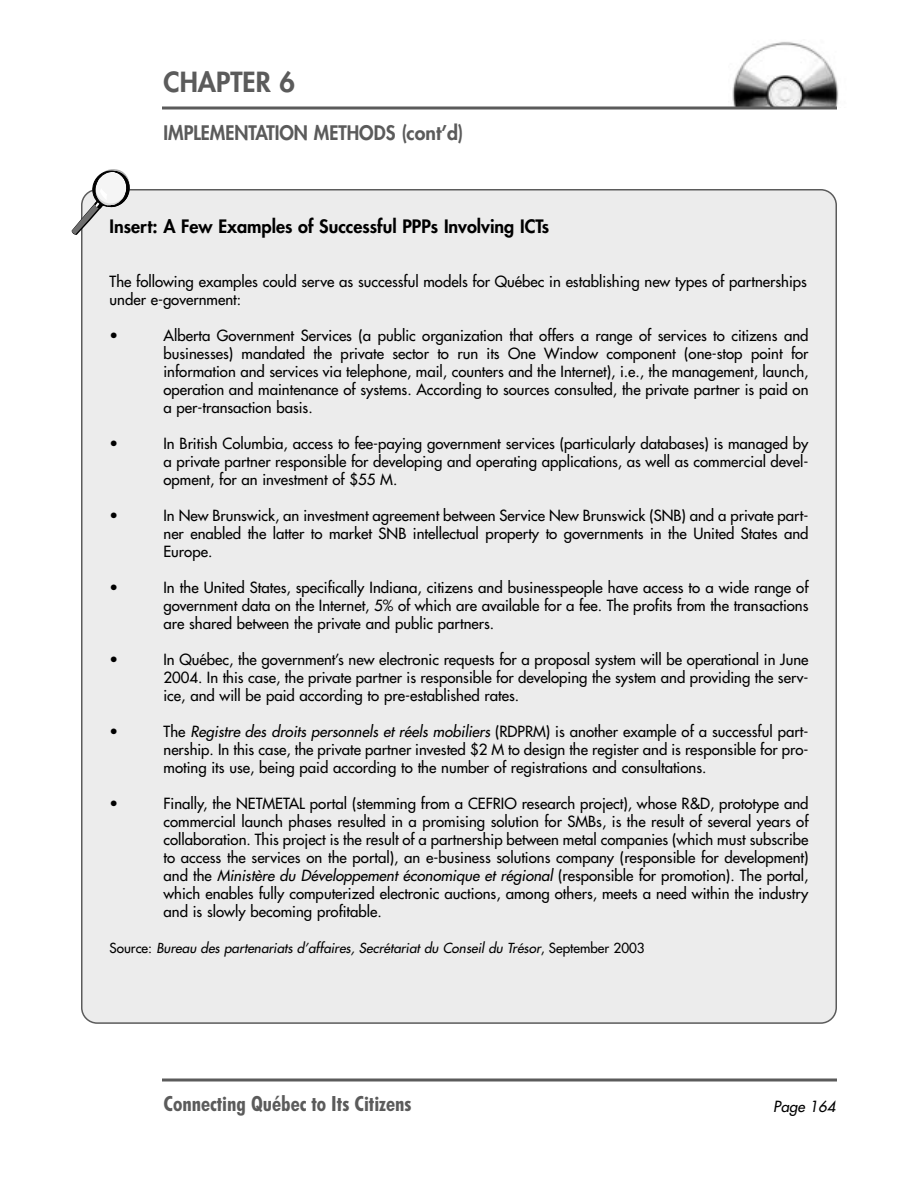
<style>
.page{position:relative;width:918px;height:1188px;background:#fff}
.page>*{position:absolute;margin:0;border:0;box-sizing:border-box;transform-origin:0 0}
.t1{font:800 27px "Futura";color:#5b5b5b}
.t2{font:700 condensed 21px "Futura BT";color:#5b5b5b}
.t3{font:800 19.5px "Futura";color:#5b5b5b;scale:.95 1}
.t4{font:800 18px "Futura";color:#000}
.t5{font:15px/18px "Futura";color:#000;text-align:justify}
.t6{font:italic 15px "Futura";color:#000}
.t7{font:italic 13.5px "Futura";color:#000}
.s1{font-style:italic}
.s2{font-style:normal}
</style>
<div class="page">
<img style="left:732px;top:41px;width:107px;height:65px">
<svg style="left:162px;top:106px;width:675px;height:4px;background:#818181"></svg>
<svg style="left:162px;top:1078px;width:675px;height:4px;background:#838383"></svg>
<div style="left:82px;top:190px;width:754px;height:833px;background:#ececec;border-radius:15px"></div>
<svg style="left:72px;top:169px;width:62px;height:66px"></svg>
<h1 class="t1" style="left:164px;top:70px;width:133px">CHAPTER 6</h1>
<h3 class="t3" style="left:164px;top:124px;width:317px">IMPLEMENTATION METHODS (cont’d)</h3>
<p class="t4" style="left:110px;top:218px;width:441px">Insert: A Few Examples of Successful PPPs Involving ICTs</p>
<p class="t5" style="left:110px;top:274px;width:699px">The following examples could serve as successful models for Québec in establishing new types of partnerships under e-government:</p>
<p class="t5" style="left:110px;top:328px;width:10px">•</p>
<p class="t5" style="left:164px;top:328px;width:647px">Alberta Government Services (a public organization that offers a range of services to citizens and businesses) mandated the private sector to run its One Window component (one-stop point for information and services via telephone, mail, counters and the Internet), i.e., the management, launch, operation and maintenance of systems. According to sources consulted, the private partner is paid on a per-transaction basis.</p>
<p class="t5" style="left:110px;top:436px;width:10px">•</p>
<p class="t5" style="left:164px;top:436px;width:647px">In British Columbia, access to fee-paying government services (particularly databases) is managed by a private partner responsible for developing and operating applications, as well as commercial devel&shy;opment, for an investment of $55 M.</p>
<p class="t5" style="left:110px;top:508px;width:10px">•</p>
<p class="t5" style="left:164px;top:508px;width:647px">In New Brunswick, an investment agreement between Service New Brunswick (SNB) and a private part&shy;ner enabled the latter to market SNB intellectual property to governments in the United States and Europe.</p>
<p class="t5" style="left:110px;top:580px;width:10px">•</p>
<p class="t5" style="left:164px;top:580px;width:647px">In the United States, specifically Indiana, citizens and businesspeople have access to a wide range of government data on the Internet, 5% of which are available for a fee. The profits from the transactions are shared between the private and public partners.</p>
<p class="t5" style="left:110px;top:652px;width:10px">•</p>
<p class="t5" style="left:164px;top:652px;width:647px">In Québec, the government’s new electronic requests for a proposal system will be operational in June 2004. In this case, the private partner is responsible for developing the system and providing the serv&shy;ice, and will be paid according to pre-established rates.</p>
<p class="t5" style="left:110px;top:724px;width:10px">•</p>
<p class="t5" style="left:163px;top:724px;width:647px">The <span class="s1">Registre des droits personnels et réels mobiliers</span> (RDPRM) is another example of a successful part&shy;nership. In this case, the private partner invested $2 M to design the register and is responsible for pro&shy;moting its use, being paid according to the number of registrations and consultations.</p>
<p class="t5" style="left:109px;top:796px;width:10px">•</p>
<p class="t5" style="left:163px;top:796px;width:647px">Finally, the NETMETAL portal (stemming from a CEFRIO research project), whose R&amp;D, prototype and commercial launch phases resulted in a promising solution for SMBs, is the result of several years of collaboration. This project is the result of a partnership between metal companies (which must subscribe to access the services on the portal), an e-business solutions company (responsible for development) and the <span class="s1">Ministère du Développement économique et régional</span> (responsible for promotion). The portal, which enables fully computerized electronic auctions, among others, meets a need within the industry and is slowly becoming profitable.</p>
<p class="t7" style="left:110px;top:941px;width:537px"><span class="s2">Source:</span> Bureau des partenariats d’affaires, Secrétariat du Conseil du Trésor<span class="s2">, September 2003</span></p>
<h2 class="t2" style="left:164px;top:1095px;width:250px">Connecting Québec to Its Citizens</h2>
<p class="t6" style="left:773px;top:1099px;width:64px">Page 164</p>
</div>
